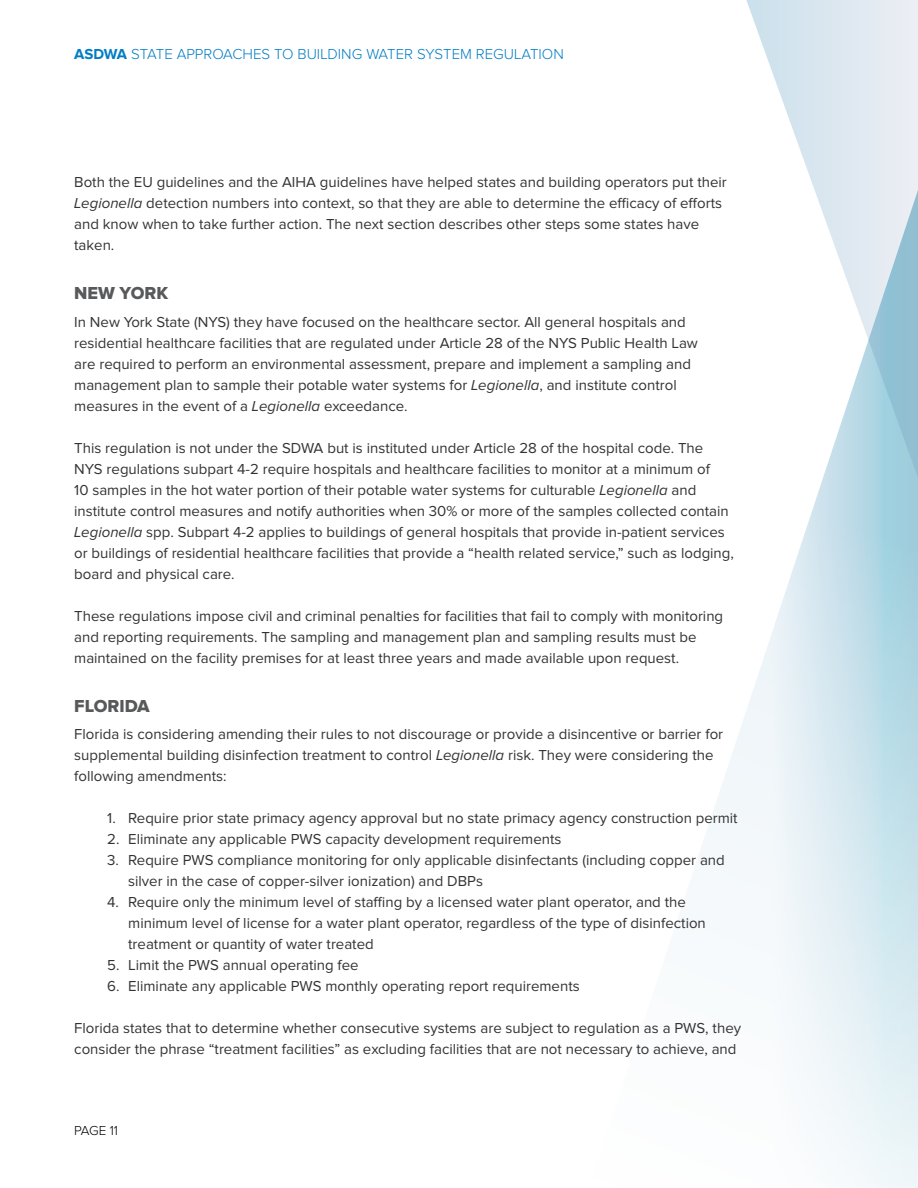
<style>
.page{position:relative;width:918px;height:1188px;background:#fff}
.page>*{position:absolute;margin:0;border:0;box-sizing:border-box;transform-origin:0 0}
.t1{font:18px "Proxima Nova Extrabld";color:#58595b}
.t2{font:15px/21px "Proxima Nova";color:#333334}
.t3{font:300 15px "Proxima Nova";color:#007dc5}
.t4{font:300 13.5px "Proxima Nova";letter-spacing:-.02em;color:#000}
.s1{font-weight:700}
.s2{font-style:italic}
</style>
<div class="page">
<svg style="left:746px;top:0;width:172px;height:153px"></svg>
<svg style="left:694px;top:153px;width:224px;height:1035px"></svg>
<p class="t3" style="left:74px;top:48px;width:491px"><span class="s1">ASDWA</span> STATE APPROACHES TO BUILDING WATER SYSTEM REGULATION</p>
<p class="t2" style="left:74px;top:172px;width:654px">Both the EU guidelines and the AIHA guidelines have helped states and building operators put their <span class="s2">Legionella</span> detection numbers into context, so that they are able to determine the efficacy of efforts and know when to take further action. The next section describes other steps some states have taken.</p>
<p class="t1" style="left:74px;top:283px;width:95px">NEW YORK</p>
<p class="t2" style="left:74px;top:312px;width:625px">In New York State (NYS) they have focused on the healthcare sector. All general hospitals and residential healthcare facilities that are regulated under Article 28 of the NYS Public Health Law are required to perform an environmental assessment, prepare and implement a sampling and management plan to sample their potable water systems for <span class="s2">Legionella</span>, and institute control measures in the event of a <span class="s2">Legionella</span> exceedance.</p>
<p class="t2" style="left:74px;top:438px;width:661px">This regulation is not under the SDWA but is instituted under Article 28 of the hospital code. The NYS regulations subpart 4-2 require hospitals and healthcare facilities to monitor at a minimum of<br>10 samples in the hot water portion of their potable water systems for culturable <span class="s2">Legionella</span> and institute control measures and notify authorities when 30% or more of the samples collected contain <span class="s2">Legionella</span> spp. Subpart 4-2 applies to buildings of general hospitals that provide in-patient services or buildings of residential healthcare facilities that provide a “health related service,” such as lodging, board and physical care.</p>
<p class="t2" style="left:74px;top:606px;width:650px">These regulations impose civil and criminal penalties for facilities that fail to comply with monitoring and reporting requirements. The sampling and management plan and sampling results must be maintained on the facility premises for at least three years and made available upon request.</p>
<p class="t1" style="left:74px;top:695px;width:77px">FLORIDA</p>
<p class="t2" style="left:74px;top:724px;width:651px">Florida is considering amending their rules to not discourage or provide a disincentive or barrier for supplemental building disinfection treatment to control <span class="s2">Legionella</span> risk. They were considering the following amendments:</p>
<p class="t2" style="left:107px;top:808px;width:632px">1. Require prior state primacy agency approval but no state primacy agency construction permit</p>
<p class="t2" style="left:107px;top:829px;width:456px">2. Eliminate any applicable PWS capacity development requirements</p>
<p class="t2" style="left:128px;top:850px;width:598px;text-indent:-21px">3. Require PWS compliance monitoring for only applicable disinfectants (including copper and silver in the case of copper-silver ionization) and DBPs</p>
<p class="t2" style="left:128px;top:892px;width:579px;text-indent:-21px">4. Require only the minimum level of staffing by a licensed water plant operator, and the minimum level of license for a water plant operator, regardless of the type of disinfection treatment or quantity of water treated</p>
<p class="t2" style="left:107px;top:955px;width:253px">5. Limit the PWS annual operating fee</p>
<p class="t2" style="left:107px;top:976px;width:474px">6. Eliminate any applicable PWS monthly operating report requirements</p>
<p class="t2" style="left:74px;top:1018px;width:668px">Florida states that to determine whether consecutive systems are subject to regulation as a PWS, they consider the phrase “treatment facilities” as excluding facilities that are not necessary to achieve, and</p>
<p class="t4" style="left:74px;top:1124px;width:45px">PAGE 11</p>
</div>
